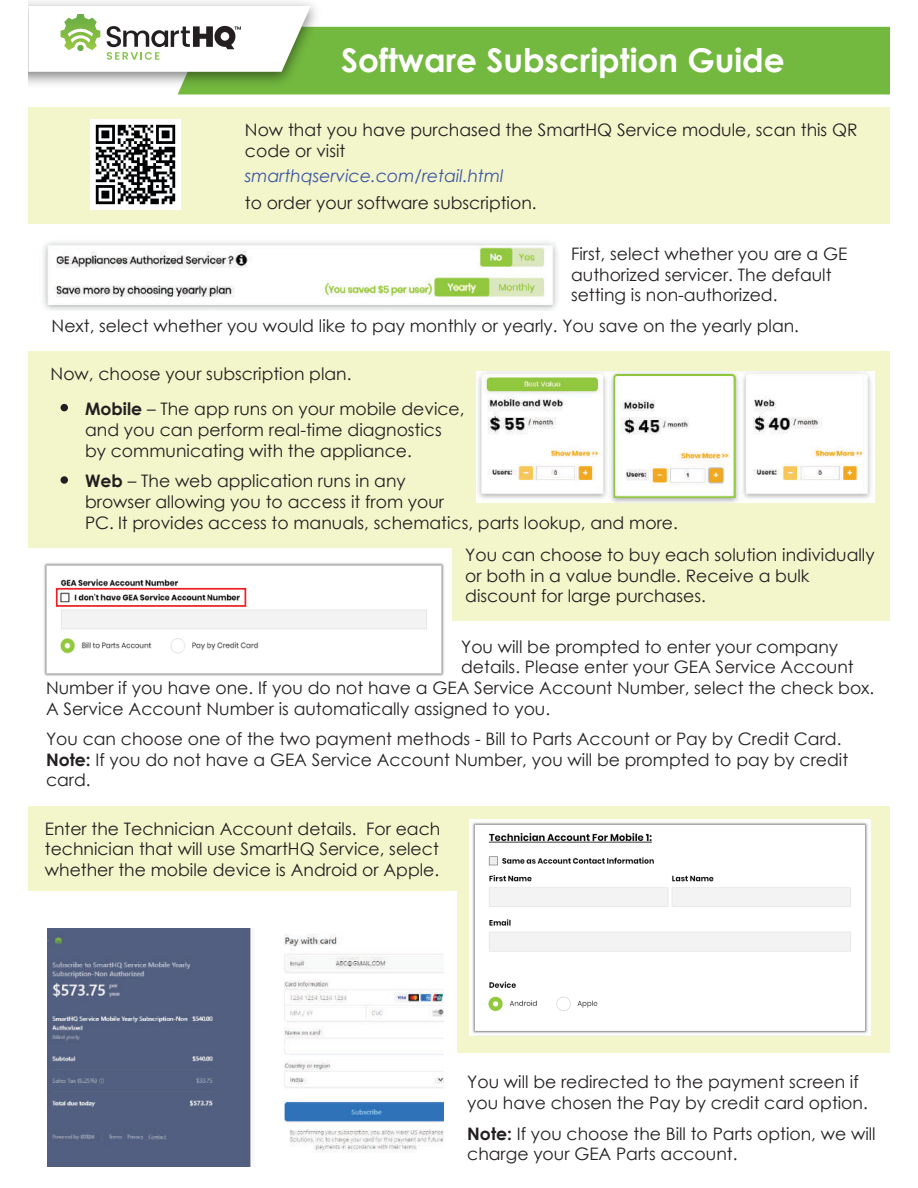
<style>
.page{position:relative;width:918px;height:1188px;background:#fff}
.page>*{position:absolute;margin:0;border:0;box-sizing:border-box;transform-origin:0 0}
.t1{font:700 32.7px "Century Gothic";color:#fff}
.t2{font:17.25px/20.7px "Century Gothic";color:#231f20}
.t3{font:italic 17.25px "Century Gothic";color:#3b55a5}
.s1{font-weight:700}
</style>
<div class="page">
<div style="left:28px;top:107px;width:862px;height:117px;background:#f3f5ca"></div>
<div style="left:28px;top:351px;width:862px;height:197px;background:#f3f5ca"></div>
<div style="left:452px;top:545px;width:438px;height:76px;background:#f3f5ca"></div>
<div style="left:28px;top:807px;width:862px;height:84px;background:#f3f5ca"></div>
<div style="left:458px;top:806px;width:432px;height:247px;background:#f3f5ca"></div>
<div style="left:61px;top:404px;width:7px;height:7px;background:#231f20;border-radius:50%"></div>
<div style="left:61px;top:476px;width:7px;height:8px;background:#231f20;border-radius:50%"></div>
<div style="left:178px;top:27px;width:712px;height:67px;background:#73b940"></div>
<img style="left:28px;top:2px;width:300px;height:91px">
<svg style="left:28px;top:6px;width:283px;height:66px"></svg>
<div style="left:90px;top:119px;width:91px;height:91px;background:#fff"></div>
<img style="left:95px;top:124px;width:81px;height:81px">
<img style="left:43px;top:241px;width:515px;height:69px">
<img style="left:48px;top:929px;width:396px;height:238px">
<img style="left:470px;top:820px;width:400px;height:215px">
<img style="left:476px;top:371px;width:399px;height:132px">
<img style="left:44px;top:563px;width:400px;height:113px">
<div style="left:56px;top:588px;width:190px;height:19px;border:2px solid #ed2024"></div>
<h1 class="t1" style="left:341px;top:35px;width:445px">Software Subscription Guide</h1>
<p class="t2" style="left:245px;top:119px;width:614px">Now that you have purchased the SmartHQ Service module, scan this QR code or visit</p>
<p class="t3" style="left:245px;top:163px;width:260px">smarthqservice.com/retail.html</p>
<p class="t2" style="left:245px;top:192px;width:293px">to order your software subscription.</p>
<p class="t2" style="left:571px;top:243px;width:278px">First, select whether you are a GE authorized servicer. The default setting is non-authorized.</p>
<p class="t2" style="left:52px;top:316px;width:749px">Next, select whether you would like to pay monthly or yearly. You save on the yearly plan.</p>
<p class="t2" style="left:51px;top:363px;width:302px">Now, choose your subscription plan.</p>
<p class="t2" style="left:85px;top:399px;width:381px"><span class="s1">Mobile</span> – The app runs on your mobile device, and you can perform real-time diagnostics by communicating with the appliance.</p>
<p class="t2" style="left:85px;top:470px;width:594px"><span class="s1">Web</span> – The web application runs in any<br>browser allowing you to access it from your<br>PC. It provides access to manuals, schematics, parts lookup, and more.</p>
<p class="t2" style="left:465px;top:544px;width:411px">You can choose to buy each solution individually or both in a value bundle. Receive a bulk discount for large purchases.</p>
<p class="t2" style="left:461px;top:636px;width:378px">You will be prompted to enter your company</p>
<p class="t2" style="left:461px;top:656px;width:394px">details. Please enter your GEA Service Account</p>
<p class="t2" style="left:46px;top:677px;width:830px">Number if you have one. If you do not have a GEA Service Account Number, select the check box.</p>
<p class="t2" style="left:46px;top:698px;width:506px">A Service Account Number is automatically assigned to you.</p>
<p class="t2" style="left:46px;top:728px;width:804px">You can choose one of the two payment methods - Bill to Parts Account or Pay by Credit Card.<br><span class="s1">Note:</span> If you do not have a GEA Service Account Number, you will be prompted to pay by credit card.</p>
<p class="t2" style="left:45px;top:818px;width:397px;text-align:justify">Enter the Technician Account details. For each technician that will use SmartHQ Service, select whether the mobile device is Android or Apple.</p>
<p class="t2" style="left:467px;top:1071px;width:402px">You will be redirected to the payment screen if you have chosen the Pay by credit card option.</p>
<p class="t2" style="left:467px;top:1123px;width:410px"><span class="s1">Note:</span> If you choose the Bill to Parts option, we will charge your GEA Parts account.</p>
</div>
